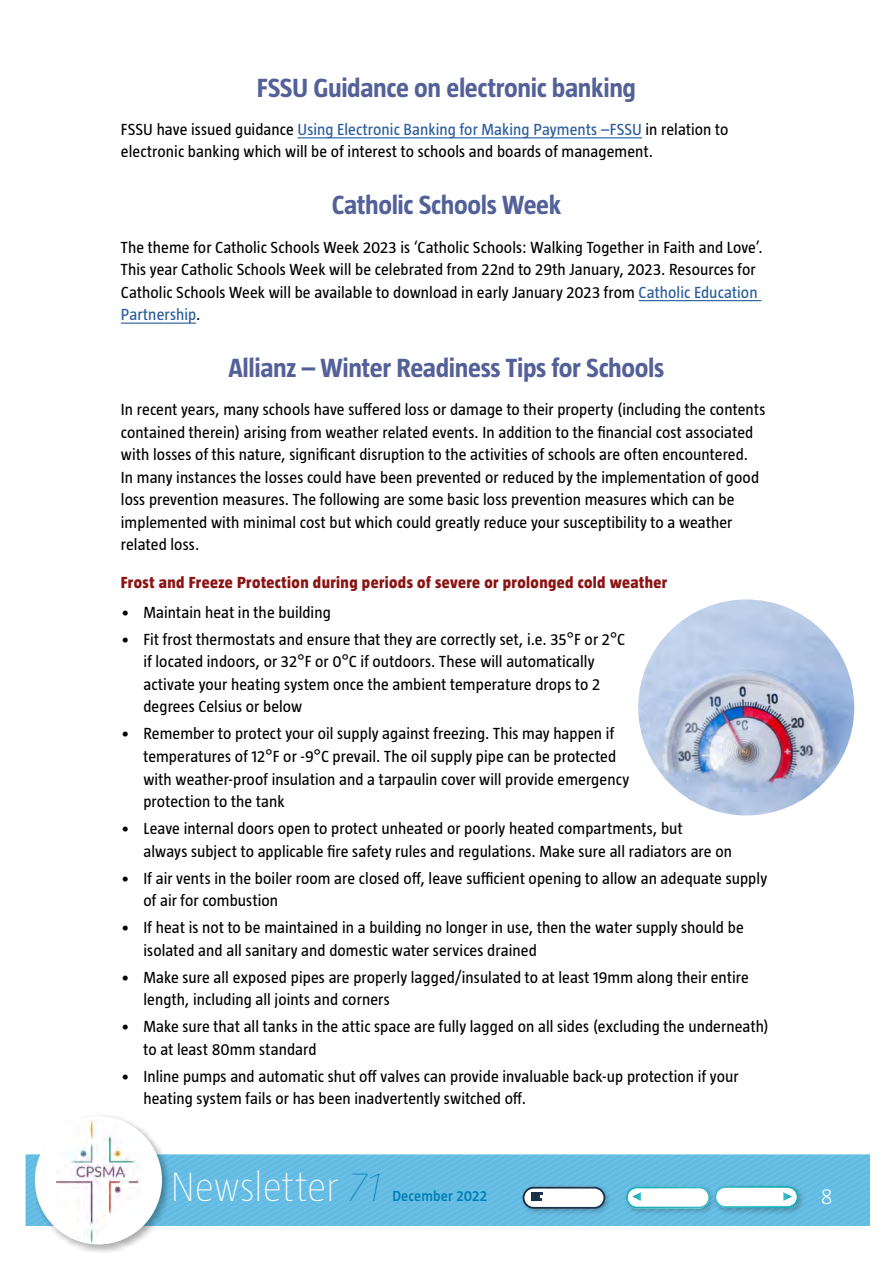
<style>
.page{position:relative;width:893px;height:1263px;background:#fff}
.page>*{position:absolute;margin:0;border:0;box-sizing:border-box;transform-origin:0 0}
.t1{font:200 42px "Taz";letter-spacing:-.005em;color:#fff}
.t2{font:700 27px "Taz";letter-spacing:-.015em;color:#546199}
.t3{font:300 22.5px "Taz";color:#fff}
.t4{font:16.5px/22.5px "Taz";letter-spacing:.005em;color:#000}
.t5{font:800 16.5px "Taz";letter-spacing:.025em;color:#8b1414}
.t6{font:600 15px "Taz";letter-spacing:.01em;color:#007fb3}
.s1{color:#275b9b}
.s2{font-family:"Taz H21";font-weight:400;font-style:italic;color:#007fb3}
</style>
<div class="page">
<svg style="left:25px;top:1154px;width:845px;height:72px;fill:#63bbe3"></svg>
<img style="left:519px;top:1182px;width:94px;height:35px">
<img style="left:622px;top:1182px;width:88px;height:35px">
<img style="left:718px;top:1182px;width:89px;height:35px">
<img style="left:710px;top:1182px;width:8px;height:35px">
<svg style="left:523px;top:1187px;width:82px;height:22px"></svg>
<svg style="left:626px;top:1186px;width:173px;height:22px"></svg>
<div style="left:32px;top:1114px;width:140px;height:141px;background:#000;opacity:.33"></div>
<div style="left:35px;top:1116px;width:127px;height:128px;background:#fff;border-radius:50%"></div>
<img style="left:56px;top:1120px;width:85px;height:123px">
<hr style="left:298px;top:137px;width:344px;height:1px;background:#275b9b">
<hr style="left:639px;top:300px;width:122px;height:1px;background:#275b9b">
<hr style="left:121px;top:323px;width:75px;height:1px;background:#275b9b">
<img style="left:638px;top:599px;width:216px;height:216px;border-radius:108px">
<h2 class="t2" style="left:257px;top:72px;width:381px">FSSU Guidance on electronic banking</h2>
<p class="t4" style="left:121px;top:118px;width:609px">FSSU have issued guidance <span class="s1">Using Electronic Banking for Making Payments –FSSU</span> in relation to electronic banking which will be of interest to schools and boards of management.</p>
<h2 class="t2" style="left:332px;top:190px;width:231px">Catholic Schools Week</h2>
<p class="t4" style="left:121px;top:236px;width:643px">The theme for Catholic Schools Week 2023 is ‘Catholic Schools: Walking Together in Faith and Love’.<br>This year Catholic Schools Week will be celebrated from 22nd to 29th January, 2023. Resources for Catholic Schools Week will be available to download in early January 2023 from <span class="s1">Catholic Education Partnership</span>.</p>
<h2 class="t2" style="left:228px;top:353px;width:438px">Allianz – Winter Readiness Tips for Schools</h2>
<p class="t4" style="left:121px;top:398px;width:646px">In recent years, many schools have suffered loss or damage to their property (including the contents contained therein) arising from weather related events. In addition to the financial cost associated with losses of this nature, significant disruption to the activities of schools are often encountered.<br>In many instances the losses could have been prevented or reduced by the implementation of good loss prevention measures. The following are some basic loss prevention measures which can be implemented with minimal cost but which could greatly reduce your susceptibility to a weather related loss.</p>
<p class="t5" style="left:121px;top:573px;width:548px">Frost and Freeze Protection during periods of severe or prolonged cold weather</p>
<p class="t4" style="left:121px;top:601px;width:211px">• Maintain heat in the building</p>
<p class="t4" style="left:143px;top:628px;width:483px;text-indent:-23px">• Fit frost thermostats and ensure that they are correctly set, i.e. 35°F or 2°C if located indoors, or 32°F or 0°C if outdoors. These will automatically activate your heating system once the ambient temperature drops to 2 degrees Celsius or below</p>
<p class="t4" style="left:143px;top:722px;width:487px;text-indent:-23px">• Remember to protect your oil supply against freezing. This may happen if temperatures of 12°F or -9°C prevail. The oil supply pipe can be protected with weather-proof insulation and a tarpaulin cover will provide emergency protection to the tank</p>
<p class="t4" style="left:143px;top:817px;width:590px;text-indent:-23px">• Leave internal doors open to protect unheated or poorly heated compartments, but<br>always subject to applicable fire safety rules and regulations. Make sure all radiators are on</p>
<p class="t4" style="left:143px;top:866px;width:625px;text-indent:-23px">• If air vents in the boiler room are closed off, leave sufficient opening to allow an adequate supply of air for combustion</p>
<p class="t4" style="left:143px;top:916px;width:602px;text-indent:-23px">• If heat is not to be maintained in a building no longer in use, then the water supply should be isolated and all sanitary and domestic water services drained</p>
<p class="t4" style="left:143px;top:965px;width:607px;text-indent:-23px">• Make sure all exposed pipes are properly lagged/insulated to at least 19mm along their entire length, including all joints and corners</p>
<p class="t4" style="left:143px;top:1015px;width:627px;text-indent:-23px">• Make sure that all tanks in the attic space are fully lagged on all sides (excluding the underneath) to at least 80mm standard</p>
<p class="t4" style="left:143px;top:1064px;width:597px;text-indent:-23px">• Inline pumps and automatic shut off valves can provide invaluable back-up protection if your heating system fails or has been inadvertently switched off.</p>
<h1 class="t1" style="left:170px;top:1163px;width:212px">Newsletter <span class="s2">71</span></h1>
<p class="t6" style="left:392px;top:1187px;width:96px">December 2022</p>
<h3 class="t3" style="left:821px;top:1184px;width:13px">8</h3>
</div>
